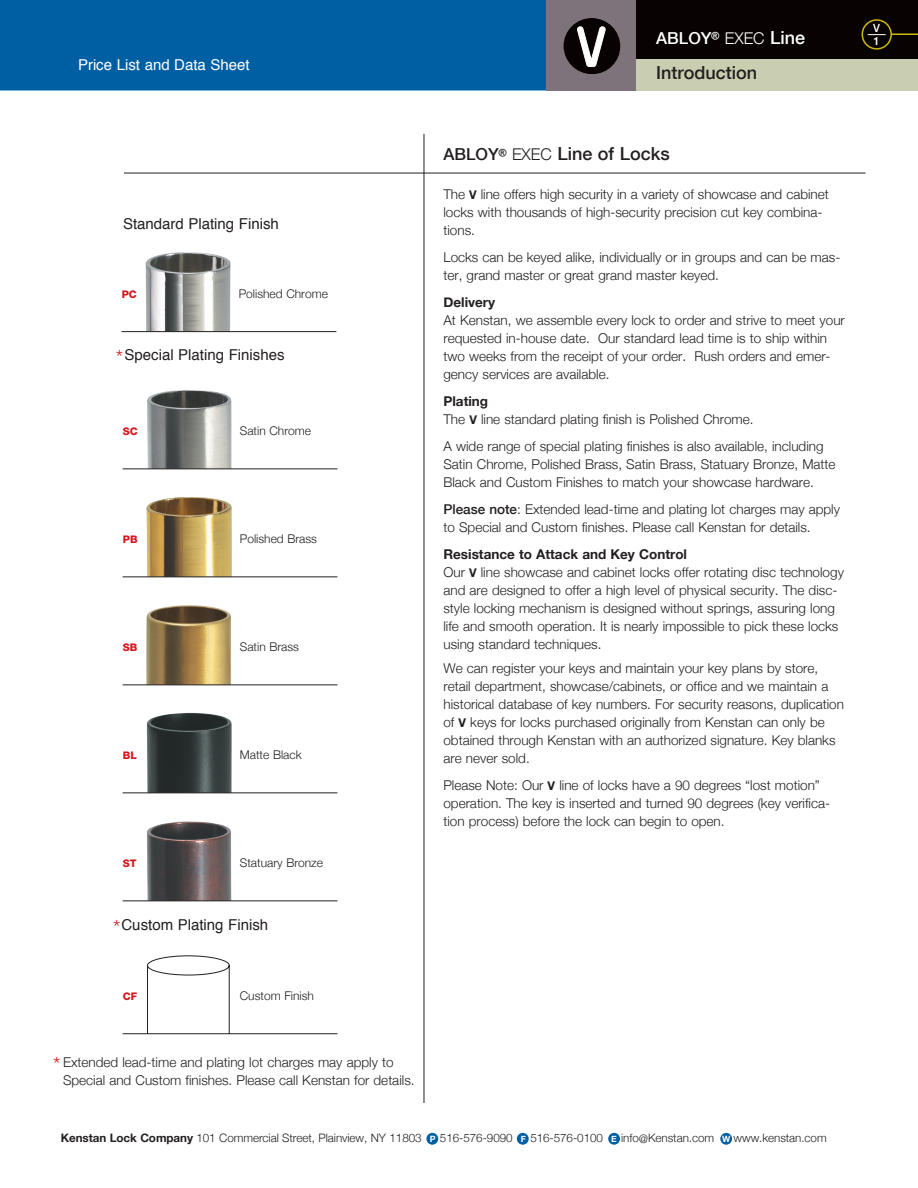
<style>
.page{position:relative;width:918px;height:1188px;background:#fff}
.page>*{position:absolute;margin:0;border:0;box-sizing:border-box;transform-origin:0 0}
.t1{font:53.4px "Clicker";color:#fff}
.t2{font:300 21px "Helvetica Neue";color:#d7171f}
.t3{font:500 18px "Helvetica Neue";color:#231f20}
.t4{font:500 16.5px "Helvetica Neue";color:#fff}
.t5{font:15px "Helvetica";color:#231f20}
.t6{font:15px "Helvetica";color:#fff}
.t7{font:300 13.5px/18px "Helvetica Neue";color:#231f20}
.t8{font:700 13.5px "Helvetica Neue";color:#231f20}
.t9{font:300 12px "Helvetica Neue";color:#231f20}
.t10{font:300 11.7px "Helvetica Neue";letter-spacing:-.005em;color:#231f20}
.t11{font:500 11.25px/13.5px "Helvetica Neue";color:#fff}
.t12{font:800 10.5px "Helvetica Neue";color:#d7171f}
.s1{font-size:21px;color:#d7171f}
.s2{font-weight:300;font-size:16.2px}
.s3{font-size:18px}
.s4{font-size:16.5px}
.s5{font-weight:700;font-size:12px}
.s6{font-weight:700}
.s7{font-weight:500}
.s8{font-weight:700;font-size:8.7px;color:#fff}
</style>
<div class="page">
<div style="left:634px;top:57px;width:284px;height:33px;background:#c9ceb0"></div>
<div style="left:634px;top:0;width:284px;height:58px;background:#080302"></div>
<div style="left:0;top:0;width:546px;height:90px;background:#005fa3"></div>
<div style="left:862px;top:19px;width:30px;height:31px;border:2px solid #ceb70d;border-radius:50%"></div>
<svg style="left:868px;top:34px;width:18px;height:1px"></svg>
<hr style="left:891px;top:33px;width:27px;height:2px;background:#ceb70d">
<div style="left:546px;top:0;width:90px;height:90px;background:#7e727b"></div>
<svg style="left:147px;top:955px;width:83px;height:78px"></svg>
<hr style="left:123px;top:1033px;width:215px;height:1px;background:#231f20">
<img style="left:146px;top:821px;width:85px;height:80px">
<hr style="left:123px;top:901px;width:215px;height:1px;background:#231f20">
<img style="left:146px;top:713px;width:86px;height:80px">
<hr style="left:123px;top:793px;width:215px;height:1px;background:#231f20">
<img style="left:146px;top:605px;width:85px;height:80px">
<hr style="left:123px;top:685px;width:215px;height:1px;background:#231f20">
<img style="left:146px;top:497px;width:86px;height:80px">
<hr style="left:123px;top:577px;width:215px;height:1px;background:#231f20">
<img style="left:147px;top:390px;width:84px;height:79px">
<hr style="left:123px;top:469px;width:215px;height:1px;background:#231f20">
<hr style="left:424px;top:134px;width:1px;height:969px;background:#231f20">
<hr style="left:124px;top:173px;width:742px;height:1px;background:#231f20">
<img style="left:145px;top:252px;width:86px;height:79px">
<hr style="left:122px;top:331px;width:214px;height:1px;background:#231f20">
<div style="left:564px;top:18px;width:55px;height:56px;background:#080302;border-radius:50%"></div>
<svg style="left:577px;top:26px;width:29px;height:41px"></svg>
<div style="left:720px;top:1133px;width:12px;height:12px;background:#005fa3;border-radius:50%"></div>
<div style="left:426px;top:1133px;width:12px;height:12px;background:#005fa3;border-radius:50%"></div>
<div style="left:608px;top:1133px;width:12px;height:12px;background:#005fa3;border-radius:50%"></div>
<div style="left:517px;top:1133px;width:12px;height:12px;background:#005fa3;border-radius:50%"></div>
<p class="t6" style="left:78px;top:53px;width:173px">Price List and Data Sheet</p>
<p class="t5" style="left:123px;top:212px;width:157px">Standard Plating Finish</p>
<p class="t12" style="left:122px;top:288px;width:17px">PC</p>
<p class="t9" style="left:239px;top:287px;width:91px">Polished Chrome</p>
<p class="t5" style="left:124px;top:344px;width:162px">Special Plating Finishes</p>
<h2 class="t2" style="left:116px;top:345px;width:9px">*</h2>
<p class="t12" style="left:123px;top:425px;width:16px">SC</p>
<p class="t9" style="left:240px;top:424px;width:73px">Satin Chrome</p>
<p class="t12" style="left:123px;top:533px;width:16px">PB</p>
<p class="t9" style="left:240px;top:532px;width:79px">Polished Brass</p>
<p class="t12" style="left:123px;top:641px;width:16px">SB</p>
<p class="t9" style="left:240px;top:640px;width:61px">Satin Brass</p>
<p class="t12" style="left:123px;top:749px;width:15px">BL</p>
<p class="t9" style="left:240px;top:748px;width:63px">Matte Black</p>
<p class="t12" style="left:123px;top:857px;width:15px">ST</p>
<p class="t9" style="left:240px;top:856px;width:85px">Statuary Bronze</p>
<p class="t5" style="left:122px;top:914px;width:148px">Custom Plating Finish</p>
<h2 class="t2" style="left:113px;top:915px;width:9px">*</h2>
<p class="t12" style="left:123px;top:990px;width:16px">CF</p>
<p class="t9" style="left:240px;top:989px;width:76px">Custom Finish</p>
<p class="t7" style="left:63px;top:1053px;width:353px;text-indent:-10px"><span class="s1">*</span> Extended lead-time and plating lot charges may apply to<br>Special and Custom finishes. Please call Kenstan for details.</p>
<h1 class="t1" style="left:575px;top:15px;width:33px">V</h1>
<p class="t4" style="left:656px;top:28px;width:150px">ABLOY<sup>®</sup> <span class="s2">EXEC</span> <span class="s3">Line</span></p>
<p class="t11" style="left:873px;top:21px;width:8px">V<br>1</p>
<h3 class="t3" style="left:656px;top:62px;width:103px">Introduction</h3>
<h3 class="t3" style="left:443px;top:143px;width:228px"><span class="s4">ABLOY</span><sup>®</sup> <span class="s2">EXEC</span> Line of Locks</h3>
<p class="t7" style="left:443px;top:185px;width:387px">The <span class="s5">V</span> line offers high security in a variety of showcase and cabinet locks with thousands of high-security precision cut key combina&shy;tions.</p>
<p class="t7" style="left:443px;top:248px;width:398px">Locks can be keyed alike, individually or in groups and can be mas&shy;ter, grand master or great grand master keyed.</p>
<p class="t8" style="left:443px;top:294px;width:53px">Delivery</p>
<p class="t7" style="left:443px;top:311px;width:403px">At Kenstan, we assemble every lock to order and strive to meet your requested in-house date. Our standard lead time is to ship within two weeks from the receipt of your order. Rush orders and emer&shy;gency services are available.</p>
<p class="t7" style="left:443px;top:392px;width:312px"><span class="s6">Plating<br></span>The <span class="s5">V</span> line standard plating finish is Polished Chrome.</p>
<p class="t7" style="left:443px;top:437px;width:394px">A wide range of special plating finishes is also available, including<br>Satin Chrome, Polished Brass, Satin Brass, Statuary Bronze, Matte<br>Black and Custom Finishes to match your showcase hardware.</p>
<p class="t7" style="left:443px;top:500px;width:398px"><span class="s7">Please note</span>: Extended lead-time and plating lot charges may apply to Special and Custom finishes. Please call Kenstan for details.</p>
<p class="t7" style="left:443px;top:545px;width:402px"><span class="s6">Resistance to Attack and Key Control<br></span>Our <span class="s5">V</span> line showcase and cabinet locks offer rotating disc technology and are designed to offer a high level of physical security. The disc&shy;style locking mechanism is designed without springs, assuring long life and smooth operation. It is nearly impossible to pick these locks using standard techniques.</p>
<p class="t7" style="left:443px;top:659px;width:402px">We can register your keys and maintain your key plans by store, retail department, showcase/cabinets, or office and we maintain a historical database of key numbers. For security reasons, duplication of <span class="s5">V</span> keys for locks purchased originally from Kenstan can only be obtained through Kenstan with an authorized signature. Key blanks are never sold.</p>
<p class="t7" style="left:443px;top:776px;width:388px">Please Note: Our <span class="s5">V</span> line of locks have a 90 degrees “lost motion” operation. The key is inserted and turned 90 degrees (key verifica&shy;tion process) before the lock can begin to open.</p>
<p class="t10" style="left:61px;top:1131px;width:767px"><span class="s6">Kenstan Lock Company</span> 101 Commercial Street, Plainview, NY 11803 <span class="s8">P</span> 516-576-9090 <span class="s8">F</span> 516-576-0100 <span class="s8">E</span> info@Kenstan.com <span class="s8">W</span> www.kenstan.com</p>
</div>
